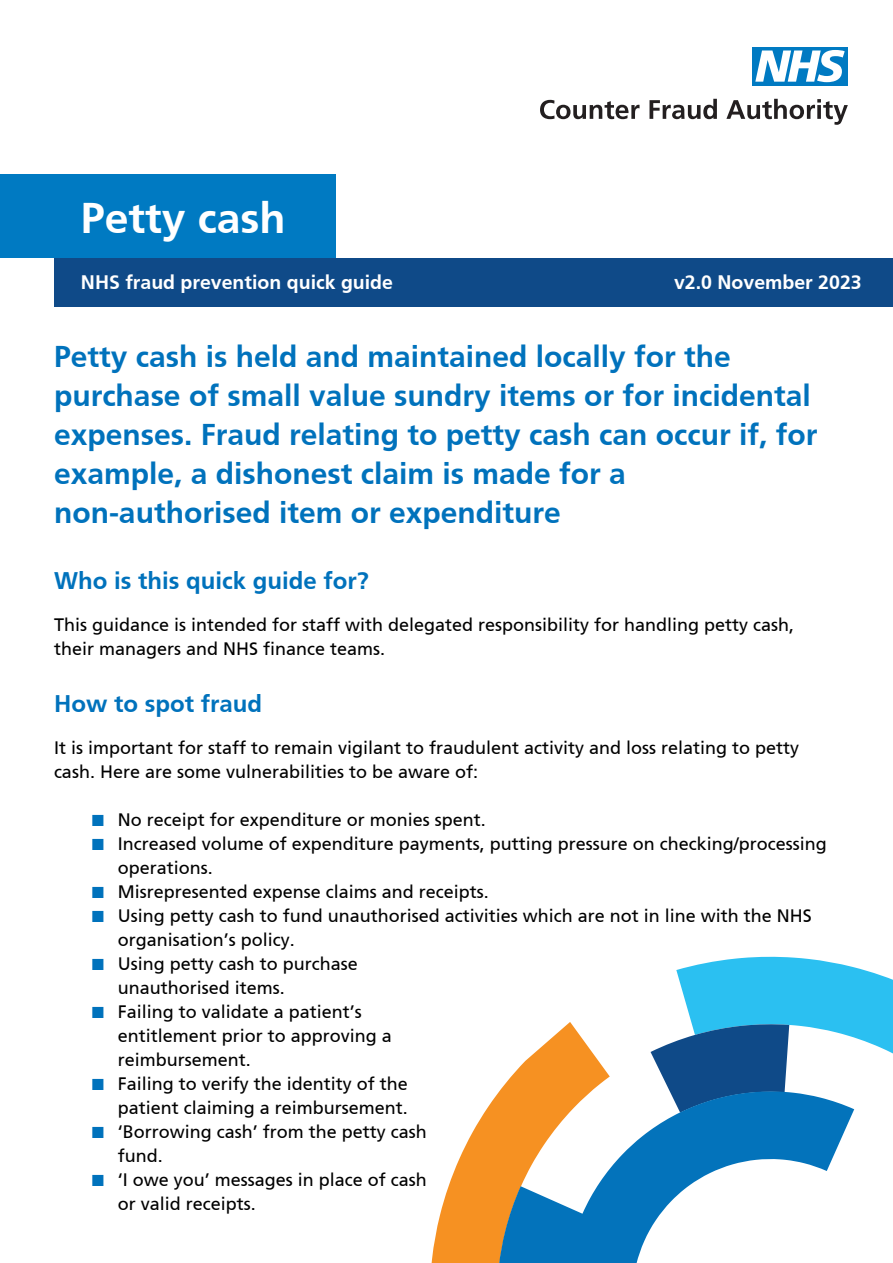
<style>
.page{position:relative;width:893px;height:1263px;background:#fff}
.page>*{position:absolute;margin:0;border:0;box-sizing:border-box;transform-origin:0 0}
.t1{font:700 42.9px "Frutiger";color:#fff}
.t2{font:700 30px/39px "Frutiger";color:#0072bc}
.t3{font:700 24px "Frutiger";color:#0072bc}
.t4{font:700 19.5px "Frutiger";color:#fff}
.t5{font:18px/24px "Frutiger Roman";color:#000}
.s1{font-family:"Arial";font-weight:900;font-size:24px;color:#0072bc}
</style>
<div class="page">
<div style="left:0;top:174px;width:335px;height:84px;background:#007ac2"></div>
<div style="left:54px;top:258px;width:839px;height:48px;background:#0f4a88"></div>
<svg style="left:431px;top:1022px;width:179px;height:241px"></svg>
<svg style="left:650px;top:956px;width:243px;height:154px"></svg>
<svg style="left:497px;top:1091px;width:357px;height:172px"></svg>
<div style="left:753px;top:47px;width:95px;height:38px;background:#007ac2"></div>
<svg style="left:755px;top:50px;width:90px;height:32px"></svg>
<svg style="left:540px;top:100px;width:99px;height:19px"></svg>
<svg style="left:649px;top:99px;width:68px;height:20px"></svg>
<svg style="left:726px;top:99px;width:122px;height:26px"></svg>
<p class="t1" style="left:81px;top:193px;width:206px">Petty cash</p>
<p class="t4" style="left:81px;top:271px;width:314px">NHS fraud prevention quick guide</p>
<p class="t4" style="left:674px;top:271px;width:189px">v2.0 November 2023</p>
<p class="t2" style="left:54px;top:337px;width:765px">Petty cash is held and maintained locally for the purchase of small value sundry items or for incidental expenses. Fraud relating to petty cash can occur if, for example, a dishonest claim is made for a non-authorised item or expenditure</p>
<p class="t3" style="left:54px;top:567px;width:316px">Who is this quick guide for?</p>
<p class="t5" style="left:54px;top:613px;width:742px">This guidance is intended for staff with delegated responsibility for handling petty cash, their managers and NHS finance teams.</p>
<p class="t3" style="left:54px;top:690px;width:210px">How to spot fraud</p>
<p class="t5" style="left:54px;top:736px;width:747px">It is important for staff to remain vigilant to fraudulent activity and loss relating to petty cash. Here are some vulnerabilities to be aware of:</p>
<p class="t5" style="left:91px;top:808px;width:397px"><span class="s1">■</span> No receipt for expenditure or monies spent.</p>
<p class="t5" style="left:118px;top:832px;width:711px;text-indent:-27px"><span class="s1">■</span> Increased volume of expenditure payments, putting pressure on checking/processing operations.</p>
<p class="t5" style="left:91px;top:880px;width:400px"><span class="s1">■</span> Misrepresented expense claims and receipts.</p>
<p class="t5" style="left:118px;top:904px;width:696px;text-indent:-27px"><span class="s1">■</span> Using petty cash to fund unauthorised activities which are not in line with the NHS organisation’s policy.</p>
<p class="t5" style="left:118px;top:952px;width:242px;text-indent:-27px"><span class="s1">■</span> Using petty cash to purchase unauthorised items.</p>
<p class="t5" style="left:118px;top:1000px;width:276px;text-indent:-27px"><span class="s1">■</span> Failing to validate a patient’s entitlement prior to approving a reimbursement.</p>
<p class="t5" style="left:91px;top:1072px;width:319px;text-align:right"><span class="s1">■</span> Failing to verify the identity of the patient claiming a reimbursement.</p>
<p class="t5" style="left:118px;top:1120px;width:311px;text-indent:-27px"><span class="s1">■</span> ‘Borrowing cash’ from the petty cash fund.</p>
<p class="t5" style="left:118px;top:1168px;width:311px;text-indent:-27px"><span class="s1">■</span> ‘I owe you’ messages in place of cash or valid receipts.</p>
</div>
